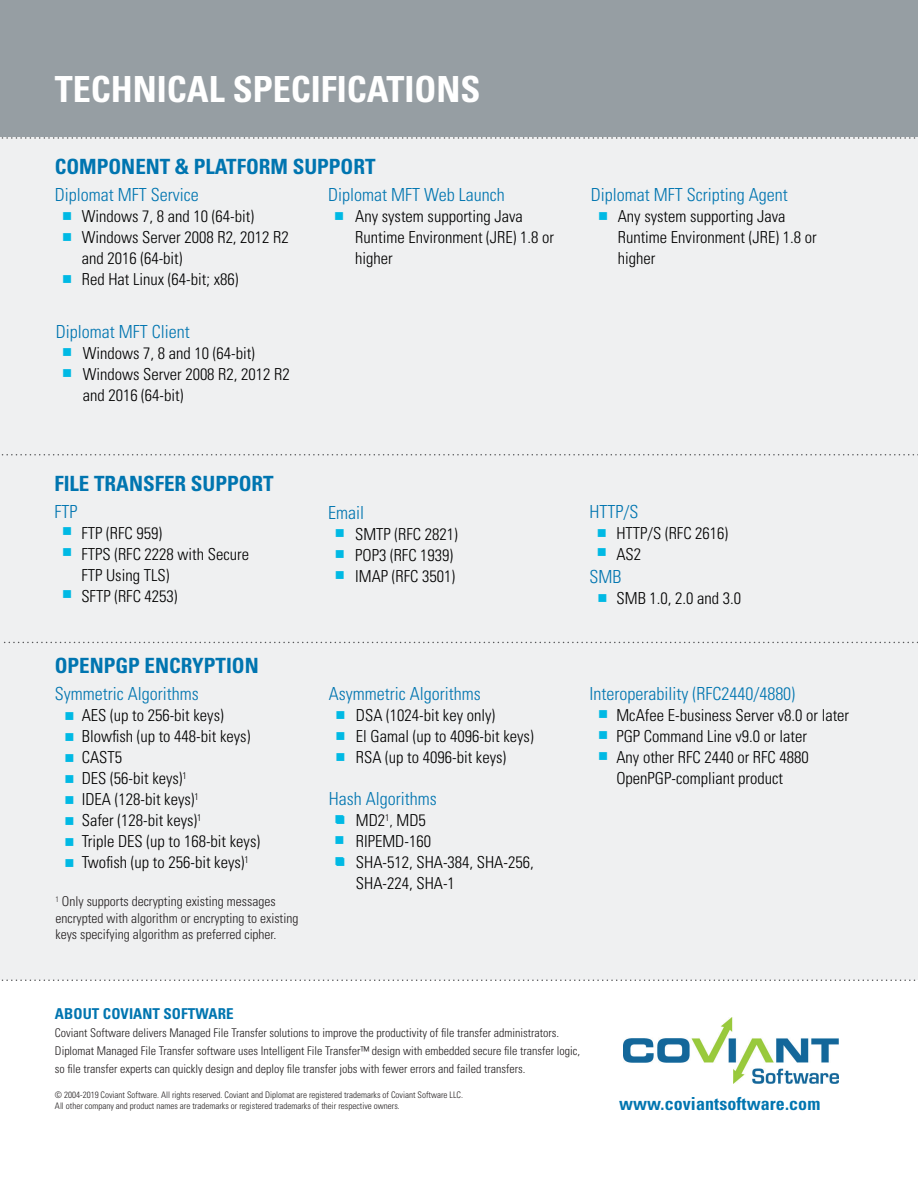
<style>
.page{position:relative;width:918px;height:1188px;background:#fff}
.page>*{position:absolute;margin:0;border:0;box-sizing:border-box;transform-origin:0 0}
.t1{font:700 condensed 36px "Univers LT Std";color:#fff}
.t2{font:700 condensed 21px "Univers LT Std";color:#0075b0}
.t3{font:300 condensed 18px "Univers LT Std";color:#0075b0}
.t4{font:700 condensed 18px "Univers LT Std";letter-spacing:.005em;color:#0075b0}
.t5{font:300 condensed 16.5px/21px "Univers LT Std";color:#000}
.t6{font:700 condensed 15px "Univers LT Std";letter-spacing:.005em;color:#0075b0}
.t7{font:300 condensed 13.5px "Univers LT Std";color:#231f20}
.t8{font:13.5px "Wingdings";color:#00b9e4}
.t9{font:300 condensed 12px/18px "Univers LT Std";color:#231f20}
.t10{font:300 condensed 9px "Univers LT Std";color:#231f20}
.s1{font-size:15px}
</style>
<div class="page">
<img style="left:624px;top:1018px;width:214px;height:65px">
<div style="left:0;top:134px;width:918px;height:846px;background:#eff0f1"></div>
<svg style="left:1px;top:454px;width:917px;height:2px"></svg>
<svg style="left:4px;top:642px;width:914px;height:1px"></svg>
<div style="left:0;top:0;width:918px;height:137px;background:#969ea3"></div>
<svg style="left:1px;top:980px;width:915px;height:1px"></svg>
<svg style="left:1px;top:137px;width:915px;height:2px"></svg>
<p class="t1" style="left:55px;top:67px;width:427px">TECHNICAL SPECIFICATIONS</p>
<p class="t2" style="left:55px;top:154px;width:322px">COMPONENT &amp; PLATFORM SUPPORT</p>
<p class="t3" style="left:55px;top:184px;width:145px">Diplomat MFT Service</p>
<p class="t5" style="left:82px;top:206px;width:174px">Windows 7, 8 and 10 (64-bit)</p>
<p class="t5" style="left:82px;top:227px;width:209px">Windows Server 2008 R2, 2012 R2</p>
<p class="t5" style="left:82px;top:248px;width:102px">and 2016 (64-bit)</p>
<p class="t5" style="left:82px;top:269px;width:158px">Red Hat Linux (64-bit; x86)</p>
<p class="t3" style="left:56px;top:321px;width:135px">Diplomat MFT Client</p>
<p class="t5" style="left:83px;top:342px;width:174px">Windows 7, 8 and 10 (64-bit)</p>
<p class="t5" style="left:83px;top:363px;width:209px">Windows Server 2008 R2, 2012 R2</p>
<p class="t5" style="left:83px;top:384px;width:102px">and 2016 (64-bit)</p>
<p class="t3" style="left:328px;top:184px;width:178px">Diplomat MFT Web Launch</p>
<p class="t5" style="left:355px;top:206px;width:169px">Any system supporting Java</p>
<p class="t5" style="left:355px;top:227px;width:200px">Runtime Environment (JRE) 1.8 or higher</p>
<p class="t8" style="left:62px;top:209px;width:12px">■</p>
<p class="t8" style="left:62px;top:230px;width:12px">■</p>
<p class="t8" style="left:62px;top:272px;width:12px">■</p>
<p class="t8" style="left:334px;top:209px;width:12px">■</p>
<p class="t8" style="left:62px;top:345px;width:12px">■</p>
<p class="t8" style="left:62px;top:366px;width:12px">■</p>
<p class="t2" style="left:54px;top:471px;width:221px">FILE TRANSFER SUPPORT</p>
<p class="t3" style="left:54px;top:501px;width:24px">FTP</p>
<p class="t5" style="left:81px;top:523px;width:82px">FTP (RFC 959)</p>
<p class="t5" style="left:81px;top:544px;width:169px">FTPS (RFC 2228 with Secure</p>
<p class="t5" style="left:81px;top:565px;width:89px">FTP Using TLS)</p>
<p class="t5" style="left:81px;top:586px;width:98px">SFTP (RFC 4253)</p>
<p class="t8" style="left:62px;top:524px;width:12px">■</p>
<p class="t8" style="left:62px;top:545px;width:12px">■</p>
<p class="t8" style="left:62px;top:587px;width:12px">■</p>
<p class="t2" style="left:55px;top:653px;width:205px">OPENPGP ENCRYPTION</p>
<p class="t3" style="left:55px;top:683px;width:146px">Symmetric Algorithms</p>
<p class="t5" style="left:82px;top:705px;width:144px">AES (up to 256-bit keys)</p>
<p class="t5" style="left:82px;top:726px;width:170px">Blowfish (up to 448-bit keys)</p>
<p class="t5" style="left:82px;top:747px;width:42px">CAST5</p>
<p class="t5" style="left:82px;top:768px;width:107px">DES (56-bit keys)<sup>1</sup></p>
<p class="t5" style="left:82px;top:789px;width:118px">IDEA (128-bit keys)<sup>1</sup></p>
<p class="t5" style="left:82px;top:810px;width:121px">Safer (128-bit keys)<sup>1</sup></p>
<p class="t5" style="left:82px;top:831px;width:180px">Triple DES (up to 168-bit keys)</p>
<p class="t5" style="left:82px;top:852px;width:169px">Twofish (up to 256-bit keys)<sup>1</sup></p>
<p class="t8" style="left:65px;top:709px;width:12px">■</p>
<p class="t8" style="left:65px;top:730px;width:12px">■</p>
<p class="t8" style="left:65px;top:751px;width:12px">■</p>
<p class="t8" style="left:65px;top:772px;width:12px">■</p>
<p class="t8" style="left:65px;top:793px;width:12px">■</p>
<p class="t8" style="left:65px;top:814px;width:12px">■</p>
<p class="t8" style="left:65px;top:835px;width:12px">■</p>
<p class="t8" style="left:65px;top:856px;width:12px">■</p>
<p class="t7" style="left:55px;top:894px;width:222px"><sup>1</sup> Only supports decrypting existing messages</p>
<p class="t7" style="left:55px;top:910px;width:244px">encrypted with algorithm or encrypting to existing</p>
<p class="t7" style="left:55px;top:926px;width:222px">keys specifying algorithm as preferred cipher.</p>
<p class="t3" style="left:328px;top:502px;width:37px">Email</p>
<p class="t5" style="left:355px;top:524px;width:104px">SMTP (RFC 2821)</p>
<p class="t5" style="left:355px;top:545px;width:100px">POP3 (RFC 1939)</p>
<p class="t5" style="left:355px;top:566px;width:101px">IMAP (RFC 3501)</p>
<p class="t8" style="left:335px;top:526px;width:12px">■</p>
<p class="t8" style="left:335px;top:547px;width:12px">■</p>
<p class="t8" style="left:335px;top:568px;width:12px">■</p>
<p class="t3" style="left:329px;top:683px;width:154px">Asymmetric Algorithms</p>
<p class="t5" style="left:356px;top:705px;width:141px">DSA (1024-bit key only)</p>
<p class="t5" style="left:356px;top:726px;width:179px">El Gamal (up to 4096-bit keys)</p>
<p class="t5" style="left:356px;top:747px;width:152px">RSA (up to 4096-bit keys)</p>
<p class="t3" style="left:329px;top:788px;width:109px">Hash Algorithms</p>
<p class="t5" style="left:356px;top:810px;width:71px">MD2<sup>1</sup><span class="s1">,</span> MD5</p>
<p class="t5" style="left:356px;top:831px;width:77px">RIPEMD-160</p>
<p class="t5" style="left:356px;top:852px;width:179px">SHA-512, SHA-384, SHA-256,</p>
<p class="t5" style="left:356px;top:873px;width:100px">SHA-224, SHA-1</p>
<p class="t8" style="left:335px;top:708px;width:12px">■</p>
<p class="t8" style="left:335px;top:729px;width:12px">■</p>
<p class="t8" style="left:335px;top:750px;width:12px">■</p>
<p class="t8" style="left:335px;top:813px;width:12px">■</p>
<p class="t8" style="left:335px;top:855px;width:12px">■</p>
<p class="t8" style="left:334px;top:833px;width:12px">■</p>
<p class="t3" style="left:591px;top:184px;width:198px">Diplomat MFT Scripting Agent</p>
<p class="t5" style="left:618px;top:206px;width:169px">Any system supporting Java</p>
<p class="t5" style="left:618px;top:227px;width:200px">Runtime Environment (JRE) 1.8 or higher</p>
<p class="t8" style="left:598px;top:209px;width:12px">■</p>
<p class="t3" style="left:589px;top:501px;width:50px">HTTP/S</p>
<p class="t5" style="left:616px;top:523px;width:113px">HTTP/S (RFC 2616)</p>
<p class="t5" style="left:616px;top:544px;width:26px">AS2</p>
<p class="t8" style="left:597px;top:526px;width:12px">■</p>
<p class="t8" style="left:597px;top:545px;width:12px">■</p>
<p class="t3" style="left:590px;top:566px;width:34px">SMB</p>
<p class="t8" style="left:597px;top:591px;width:12px">■</p>
<p class="t5" style="left:617px;top:588px;width:126px">SMB 1.0, 2.0 and 3.0</p>
<p class="t3" style="left:589px;top:683px;width:207px">Interoperability (RFC2440/4880)</p>
<p class="t5" style="left:616px;top:705px;width:234px">McAfee E-business Server v8.0 or later</p>
<p class="t5" style="left:616px;top:726px;width:192px">PGP Command Line v9.0 or later</p>
<p class="t5" style="left:616px;top:747px;width:194px">Any other RFC 2440 or RFC 4880</p>
<p class="t5" style="left:616px;top:768px;width:168px">OpenPGP-compliant product</p>
<p class="t8" style="left:598px;top:707px;width:12px">■</p>
<p class="t8" style="left:598px;top:728px;width:12px">■</p>
<p class="t8" style="left:598px;top:749px;width:12px">■</p>
<p class="t6" style="left:55px;top:1004px;width:180px">ABOUT COVIANT SOFTWARE</p>
<p class="t9" style="left:55px;top:1023px;width:527px">Coviant Software delivers Managed File Transfer solutions to improve the productivity of file transfer administrators.<br>Diplomat Managed File Transfer software uses Intelligent File Transfer™ design with embedded secure file transfer logic, so file transfer experts can quickly design and deploy file transfer jobs with fewer errors and failed transfers.</p>
<p class="t10" style="left:55px;top:1089px;width:410px">© 2004-2019 Coviant Software. All rights reserved. Coviant and Diplomat are registered trademarks of Coviant Software LLC.</p>
<p class="t10" style="left:55px;top:1100px;width:346px">All other company and product names are trademarks or registered trademarks of their respective owners.</p>
<p class="t4" style="left:619px;top:1093px;width:203px">www.coviantsoftware.com</p>
</div>
